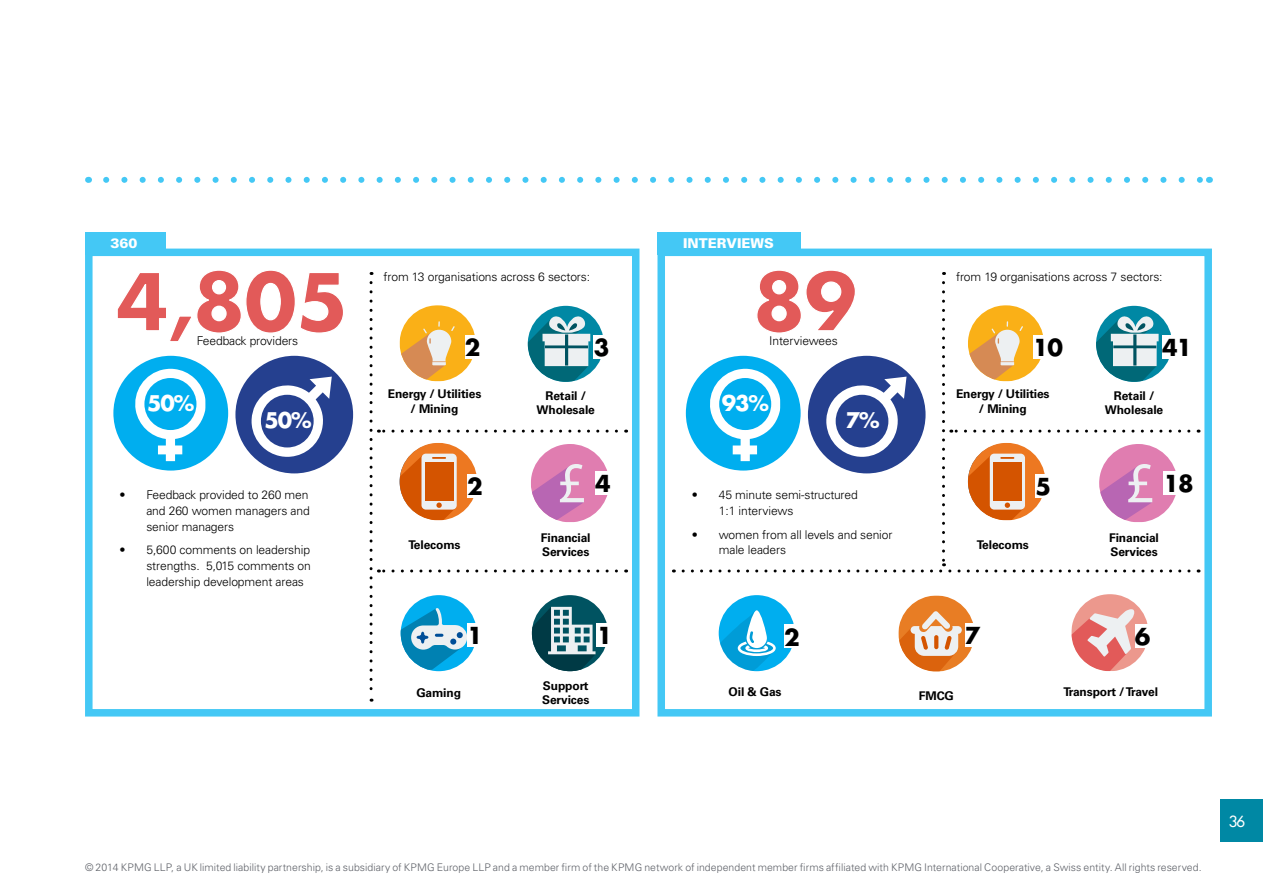
<style>
.page{position:relative;width:1263px;height:893px;background:#fff}
.page>*{position:absolute;margin:0;border:0;box-sizing:border-box;transform-origin:0 0}
.t1{font:700 77.4px "Futura";color:#e25a59}
.t2{font:700 22.8px "Futura";color:#000}
.t3{font:700 21px "Futura";color:#fff}
.t4{font:15px "Futura";color:#fff}
.t5{font:900 13.5px "Univers LT Std";color:#fff}
.t6{font:300 12.15px/15.6px "Univers LT Std";letter-spacing:-.01em;color:#000;text-align:justify}
.t7{font:700 12px/14.4px "Univers LT Std";letter-spacing:-.01em;color:#000;text-align:center}
.t8{font:700 12px "Univers LT Std";letter-spacing:-.03em;color:#000}
.t9{font:300 10.5px "Univers LT Std";letter-spacing:.005em;color:#5e6168}
</style>
<div class="page">
<div style="left:657px;top:249px;width:555px;height:467px;border:8px solid #44c8f5"></div>
<div style="left:85px;top:249px;width:554px;height:467px;border:8px solid #44c8f5"></div>
<div style="left:113px;top:356px;width:115px;height:115px;background:#00aeef;border-radius:50%"></div>
<div style="left:235px;top:356px;width:118px;height:117px;background:#25408f;border-radius:50%"></div>
<div style="left:85px;top:232px;width:80px;height:22px;background:#44c8f5"></div>
<div style="left:657px;top:232px;width:144px;height:22px;background:#44c8f5"></div>
<svg style="left:370px;top:283px;width:246px;height:419px"></svg>
<svg style="left:106px;top:177px;width:1094px;height:6px"></svg>
<div style="left:1220px;top:799px;width:43px;height:43px;background:#0088a4"></div>
<div style="left:719px;top:595px;width:76px;height:76px;background:#00aeef;border-radius:50%"></div>
<svg style="left:719px;top:608px;width:60px;height:63px"></svg>
<div style="left:784px;top:625px;width:47px;height:23px;background:#fff"></div>
<svg style="left:898px;top:595px;width:76px;height:76px"></svg>
<svg style="left:899px;top:610px;width:63px;height:61px;background:#e8a877"></svg>
<div style="left:965px;top:623px;width:47px;height:23px;background:#fff"></div>
<svg style="left:1071px;top:594px;width:77px;height:77px"></svg>
<svg style="left:1071px;top:608px;width:64px;height:63px;background:#eaa6a3"></svg>
<div style="left:1135px;top:624px;width:66px;height:23px;background:#fff"></div>
<svg style="left:252px;top:377px;width:80px;height:80px"></svg>
<svg style="left:132px;top:369px;width:73px;height:92px"></svg>
<svg style="left:673px;top:272px;width:516px;height:300px"></svg>
<p class="t5" style="left:111px;top:235px;width:29px">360</p>
<h1 class="t1" style="left:116px;top:250px;width:234px">4,805</h1>
<p class="t6" style="left:197px;top:333px;width:103px">Feedback providers</p>
<p class="t6" style="left:384px;top:269px;width:208px">from 13 organisations across 6 sectors:</p>
<h2 class="t2" style="left:465px;top:332px;width:17px">2</h2>
<h2 class="t2" style="left:594px;top:333px;width:17px">3</h2>
<p class="t5" style="left:683px;top:235px;width:92px">INTERVIEWS</p>
<h1 class="t1" style="left:752px;top:250px;width:106px">89</h1>
<p class="t6" style="left:769px;top:333px;width:70px">Interviewees</p>
<h3 class="t3" style="left:147px;top:390px;width:49px">50%</h3>
<h3 class="t3" style="left:264px;top:406px;width:49px">50%</h3>
<p class="t7" style="left:388px;top:387px;width:95px">Energy / Utilities / Mining</p>
<p class="t7" style="left:537px;top:389px;width:60px">Retail /<br>Wholesale</p>
<h3 class="t3" style="left:722px;top:390px;width:49px">93%</h3>
<h3 class="t3" style="left:846px;top:406px;width:35px">7%</h3>
<p class="t6" style="left:956px;top:269px;width:208px">from 19 organisations across 7 sectors:</p>
<h2 class="t2" style="left:1033px;top:332px;width:32px">10</h2>
<h2 class="t2" style="left:1162px;top:333px;width:32px">41</h2>
<p class="t7" style="left:956px;top:387px;width:95px">Energy / Utilities / Mining</p>
<p class="t7" style="left:1105px;top:389px;width:60px">Retail /<br>Wholesale</p>
<p class="t6" style="left:146px;top:487px;width:165px;text-indent:-27px">• Feedback provided to 260 men and 260 women managers and senior managers</p>
<p class="t6" style="left:146px;top:542px;width:166px;text-indent:-27px">• 5,600 comments on leadership strengths. 5,015 comments on leadership development areas</p>
<h2 class="t2" style="left:467px;top:471px;width:17px">2</h2>
<p class="t7" style="left:408px;top:538px;width:54px">Telecoms</p>
<h2 class="t2" style="left:595px;top:468px;width:17px">4</h2>
<p class="t7" style="left:541px;top:531px;width:51px;text-align:left">Financial<br>Services</p>
<p class="t6" style="left:719px;top:487px;width:140px;text-indent:-27px">• 45 minute semi-structured<br>1:1 interviews</p>
<p class="t6" style="left:719px;top:526px;width:175px;text-indent:-27px">• women from all levels and senior male leaders</p>
<h2 class="t2" style="left:1035px;top:471px;width:17px">5</h2>
<p class="t7" style="left:977px;top:538px;width:54px">Telecoms</p>
<h2 class="t2" style="left:1163px;top:468px;width:32px">18</h2>
<p class="t7" style="left:1109px;top:531px;width:51px;text-align:left">Financial<br>Services</p>
<h2 class="t2" style="left:467px;top:620px;width:17px">1</h2>
<h2 class="t2" style="left:597px;top:620px;width:17px">1</h2>
<h2 class="t2" style="left:784px;top:622px;width:17px">2</h2>
<h2 class="t2" style="left:965px;top:620px;width:17px">7</h2>
<h2 class="t2" style="left:1135px;top:621px;width:17px">6</h2>
<p class="t7" style="left:416px;top:686px;width:46px">Gaming</p>
<p class="t7" style="left:542px;top:678px;width:49px;text-align:left">Support<br>Services</p>
<p class="t7" style="left:728px;top:684px;width:55px">Oil &amp; Gas</p>
<p class="t7" style="left:919px;top:688px;width:36px">FMCG</p>
<p class="t8" style="left:1063px;top:684px;width:96px">Transport / Travel</p>
<p class="t9" style="left:85px;top:861px;width:1118px">© 2014 KPMG LLP, a UK limited liability partnership, is a subsidiary of KPMG Europe LLP and a member firm of the KPMG network of independent member firms affiliated with KPMG International Cooperative, a Swiss entity. All rights reserved.</p>
<p class="t4" style="left:1229px;top:812px;width:18px">36</p>
</div>
